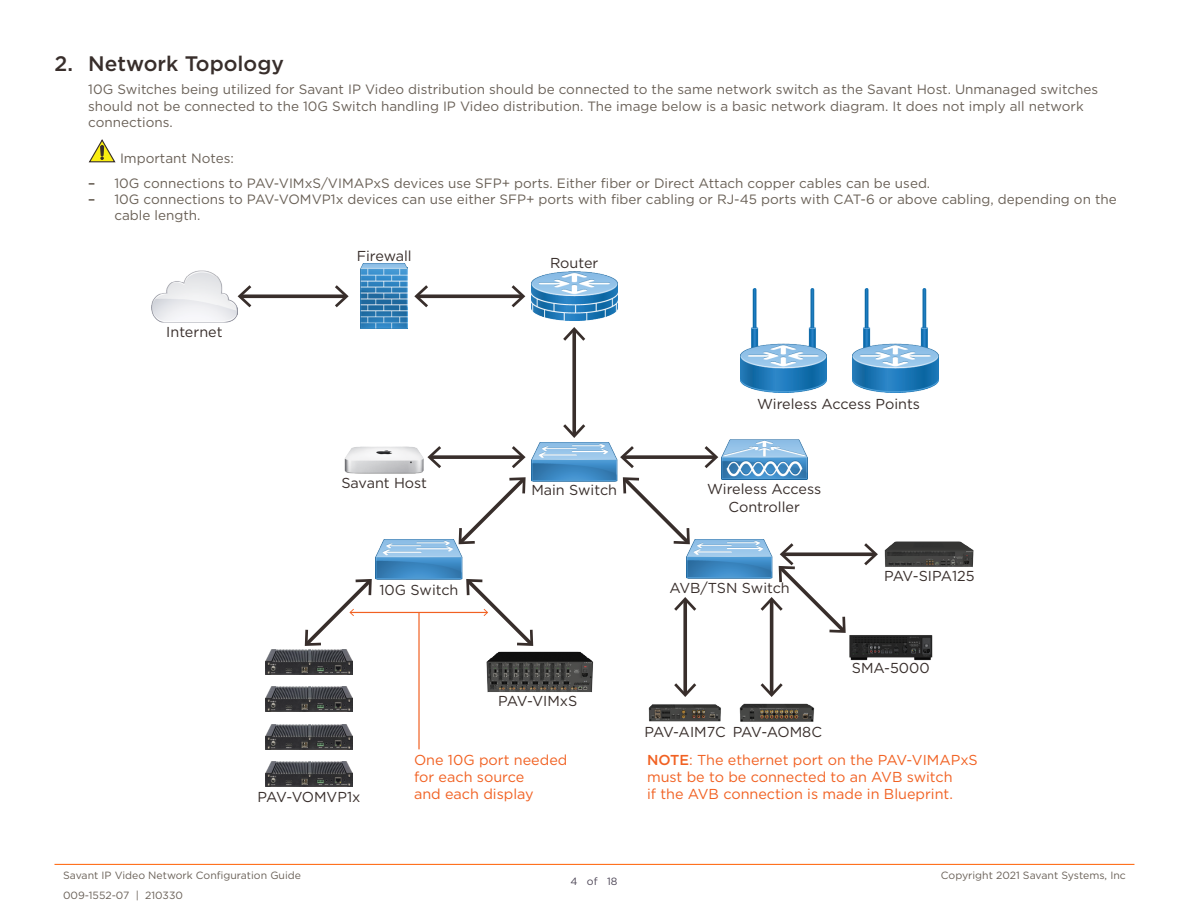
<style>
.page{position:relative;width:1188px;height:918px;background:#fff}
.page>*{position:absolute;margin:0;border:0;box-sizing:border-box;transform-origin:0 0}
.t1{font:500 21px "Gotham";color:#382e2b}
.t2{font:14.4px/17.2px "Gotham";color:#382e2b;text-align:center}
.t3{font:14.4px/17.2px "Gotham";color:#f16122}
.t4{font:14.4px "Gotham";letter-spacing:-.04em;color:#382e2b}
.t5{font:13.5px/16.2px "Gotham";color:#6a6158}
.t6{font:13.5px/16.2px "Gotham";color:#696056}
.t7{font:10.5px/20.5px "Gotham";color:#6a6158}
.t8{font:10.5px "Gotham";color:#4e4757}
.s1{font-weight:500}
</style>
<div class="page">
<hr style="left:54px;top:864px;width:1080px;height:1px;background:#ff5f00">
<svg style="left:88px;top:139px;width:28px;height:24px"></svg>
<img style="left:151px;top:270px;width:87px;height:53px">
<img style="left:361px;top:264px;width:47px;height:65px">
<img style="left:531px;top:272px;width:86px;height:49px">
<img style="left:531px;top:442px;width:86px;height:39px">
<img style="left:344px;top:446px;width:80px;height:28px">
<img style="left:849px;top:541px;width:125px;height:26px">
<img style="left:451px;top:611px;width:143px;height:82px">
<img style="left:590px;top:667px;width:99px;height:55px">
<img style="left:689px;top:669px;width:126px;height:53px">
<img style="left:721px;top:440px;width:86px;height:39px">
<svg style="left:251px;top:294px;width:84px;height:4px"></svg>
<svg style="left:238px;top:285px;width:13px;height:22px"></svg>
<svg style="left:335px;top:285px;width:14px;height:22px"></svg>
<svg style="left:428px;top:294px;width:84px;height:4px"></svg>
<svg style="left:414px;top:285px;width:14px;height:22px"></svg>
<svg style="left:512px;top:285px;width:13px;height:22px"></svg>
<svg style="left:572px;top:341px;width:4px;height:83px"></svg>
<svg style="left:563px;top:424px;width:22px;height:14px"></svg>
<svg style="left:563px;top:327px;width:22px;height:14px"></svg>
<svg style="left:441px;top:455px;width:71px;height:4px"></svg>
<svg style="left:427px;top:446px;width:14px;height:22px"></svg>
<svg style="left:512px;top:446px;width:14px;height:22px"></svg>
<svg style="left:634px;top:455px;width:71px;height:4px"></svg>
<svg style="left:620px;top:446px;width:14px;height:22px"></svg>
<svg style="left:705px;top:446px;width:13px;height:22px"></svg>
<img style="left:741px;top:289px;width:86px;height:103px">
<img style="left:852px;top:289px;width:87px;height:103px">
<img style="left:376px;top:540px;width:86px;height:39px">
<svg style="left:456px;top:477px;width:70px;height:70px"></svg>
<img style="left:686px;top:539px;width:80px;height:39px">
<svg style="left:622px;top:477px;width:71px;height:70px"></svg>
<img style="left:266px;top:649px;width:86px;height:25px">
<img style="left:266px;top:687px;width:86px;height:25px">
<img style="left:266px;top:724px;width:86px;height:25px">
<img style="left:266px;top:762px;width:86px;height:25px">
<img style="left:849px;top:635px;width:84px;height:25px">
<svg style="left:683px;top:611px;width:4px;height:72px"></svg>
<svg style="left:674px;top:683px;width:22px;height:14px"></svg>
<svg style="left:674px;top:597px;width:22px;height:14px"></svg>
<svg style="left:849px;top:552px;width:15px;height:4px"></svg>
<svg style="left:864px;top:543px;width:14px;height:22px"></svg>
<hr style="left:770px;top:600px;width:3px;height:94px;background:#382e2b">
<svg style="left:761px;top:683px;width:22px;height:14px"></svg>
<svg style="left:761px;top:543px;width:88px;height:93px"></svg>
<hr style="left:350px;top:612px;width:137px;height:1px;background:#f16122">
<svg style="left:304px;top:579px;width:71px;height:67px"></svg>
<svg style="left:463px;top:579px;width:73px;height:70px"></svg>
<hr style="left:418px;top:612px;width:2px;height:137px;background:#f16122">
<h1 class="t1" style="left:54px;top:50px;width:231px">2. Network Topology</h1>
<p class="t5" style="left:88px;top:81px;width:1011px">10G Switches being utilized for Savant IP Video distribution should be connected to the same network switch as the Savant Host. Unmanaged switches should not be connected to the 10G Switch handling IP Video distribution. The image below is a basic network diagram. It does not imply all network connections.</p>
<p class="t5" style="left:120px;top:150px;width:115px">Important Notes:</p>
<p class="t6" style="left:88px;top:175px;width:844px"><span class="s1">–</span> 10G connections to PAV-VIMxS/VIMAPxS devices use SFP+ ports. Either fiber or Direct Attach copper cables can be used.</p>
<p class="t6" style="left:114px;top:191px;width:1004px;text-indent:-26px"><span class="s1">–</span> 10G connections to PAV-VOMVP1x devices can use either SFP+ ports with fiber cabling or RJ-45 ports with CAT-6 or above cabling, depending on the cable length.</p>
<p class="t2" style="left:166px;top:323px;width:58px">Internet</p>
<p class="t2" style="left:357px;top:247px;width:56px">Firewall</p>
<p class="t2" style="left:341px;top:474px;width:87px">Savant Host</p>
<p class="t2" style="left:550px;top:254px;width:50px">Router</p>
<p class="t2" style="left:531px;top:481px;width:87px">Main Switch</p>
<p class="t2" style="left:757px;top:395px;width:164px">Wireless Access Points</p>
<p class="t2" style="left:707px;top:480px;width:116px">Wireless Access<br>Controller</p>
<p class="t2" style="left:380px;top:581px;width:81px">10G Switch</p>
<p class="t2" style="left:669px;top:579px;width:122px">AVB/TSN Switch</p>
<p class="t2" style="left:884px;top:567px;width:92px">PAV-SIPA125</p>
<p class="t2" style="left:258px;top:788px;width:104px">PAV-VOMVP1x</p>
<p class="t2" style="left:498px;top:692px;width:81px">PAV-VIMxS</p>
<p class="t4" style="left:645px;top:722px;width:179px">PAV-AIM7C PAV-AOM8C</p>
<p class="t2" style="left:852px;top:659px;width:80px">SMA-5000</p>
<p class="t3" style="left:414px;top:751px;width:155px">One 10G port needed for each source<br>and each display</p>
<p class="t3" style="left:647px;top:751px;width:332px"><span class="s1">NOTE</span>: The ethernet port on the PAV-VIMAPxS must be to be connected to an AVB switch<br>if the AVB connection is made in Blueprint.</p>
<p class="t7" style="left:63px;top:865px;width:239px">Savant IP Video Network Configuration Guide<br>009-1552-07 | 210330</p>
<p class="t7" style="left:941px;top:865px;width:186px">Copyright 2021 Savant Systems, Inc</p>
<p class="t8" style="left:570px;top:875px;width:48px">4 of 18</p>
</div>
